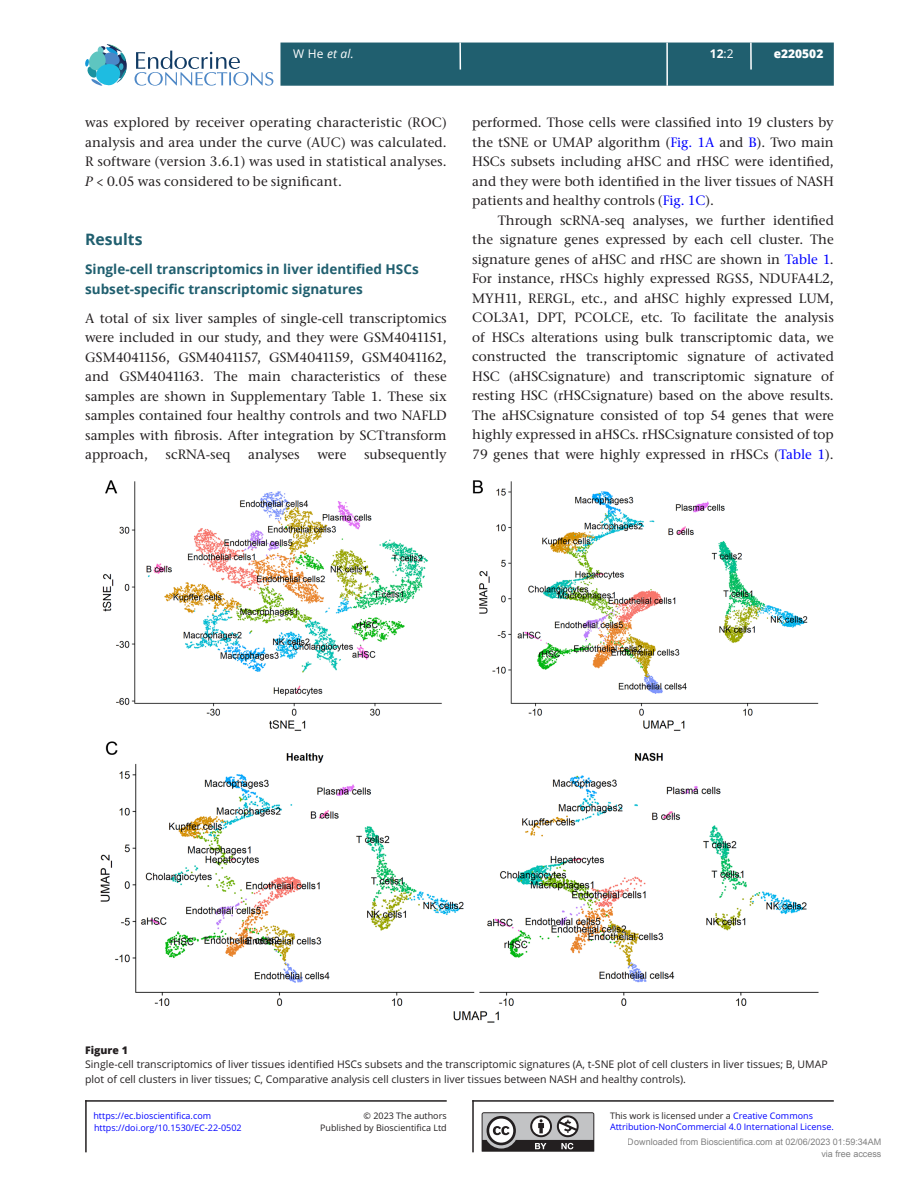
<style>
.page{position:relative;width:919px;height:1187px;background:#fff}
.page>*{position:absolute;margin:0;border:0;box-sizing:border-box;transform-origin:0 0}
.t1{font:700 15.75px "Open Sans";color:#205f6f}
.TXT{font:500 13.5px/19.5px "Stone Serif ITC Pro";color:#231f20;text-align:justify}
.TXI{font:500 13.5px/19.5px "Stone Serif ITC Pro";color:#231f20;text-align:justify}
.H2-H1{font:700 13.5px/19.5px "Open Sans";color:#205f6f}
.t2{font:italic 12px "Open Sans";color:#fff}
.t3{font:800 12px "Open Sans";color:#fff}
.t4{font:700 12px "Open Sans";color:#fff}
.FC{font:10.5px/14.7px "Open Sans";color:#231f20}
.FC-2{font:800 10.5px "Open Sans";color:#231f20}
.t5{font:9px "Open Sans";color:#00f}
.t6{font:9px/11.6px "Open Sans";color:#231f20;text-align:right}
.t7{font:9px/12px "Arial";color:rgb(0 0 0/.5);text-align:right}
.s1{font-style:normal}
.s2{font-weight:400}
.s3{font-style:italic}
.s4{color:#00f}
</style>
<div class="page">
<div style="left:280px;top:43px;width:553px;height:43px;background:#205f6f;border:2px solid #205f6f"></div>
<svg style="left:750px;top:43px;width:1px;height:27px"></svg>
<hr style="left:459px;top:43px;width:2px;height:27px;background:#fff">
<svg style="left:134px;top:51px;width:139px;height:35px"></svg>
<svg style="left:85px;top:44px;width:42px;height:42px"></svg>
<hr style="left:666px;top:43px;width:2px;height:43px;background:#fff">
<img style="left:100px;top:480px;width:718px;height:543px">
<svg style="left:481px;top:1112px;width:113px;height:39px;background:#8c8b8c"></svg>
<hr style="left:472px;top:1100px;width:361px;height:1px;background:#231f20">
<hr style="left:472px;top:1100px;width:1px;height:52px;background:#231f20">
<hr style="left:85px;top:1100px;width:361px;height:1px;background:#231f20">
<hr style="left:85px;top:1100px;width:2px;height:52px;background:#231f20">
<p class="t2" style="left:293px;top:46px;width:62px"><span class="s1">W He</span> et al.</p>
<p class="t3" style="left:773px;top:45px;width:51px">e220502</p>
<p class="t4" style="left:709px;top:46px;width:25px">12<span class="s2">:2</span></p>
<p class="TXT" style="left:85px;top:113px;width:363px">was explored by receiver operating characteristic (ROC) analysis and area under the curve (AUC) was calculated.<br>R software (version 3.6.1) was used in statistical analyses.<br><span class="s3">P</span> &lt; 0.05 was considered to be significant.</p>
<h1 class="t1" style="left:85px;top:228px;width:59px">Results</h1>
<p class="H2-H1" style="left:85px;top:259px;width:335px">Single-cell transcriptomics in liver identified HSCs subset-specific transcriptomic signatures</p>
<p class="TXT" style="left:85px;top:308px;width:363px">A total of six liver samples of single-cell transcriptomics were included in our study, and they were GSM4041151, GSM4041156, GSM4041157, GSM4041159, GSM4041162, and GSM4041163. The main characteristics of these samples are shown in Supplementary Table 1. These six samples contained four healthy controls and two NAFLD samples with fibrosis. After integration by SCTtransform approach,</p>
<p class="TXT" style="left:166px;top:445px;width:66px">scRNA-seq</p>
<p class="TXT" style="left:248px;top:445px;width:53px">analyses</p>
<p class="TXT" style="left:317px;top:445px;width:30px">were</p>
<p class="TXT" style="left:364px;top:445px;width:84px">subsequently</p>
<p class="TXT" style="left:472px;top:113px;width:363px">performed. Those cells were classified into 19 clusters by the tSNE or UMAP algorithm (<span class="s4">Fig. 1A</span> and <span class="s4">B</span>). Two main HSCs subsets including aHSC and rHSC were identified, and they were both identified in the liver tissues of NASH patients and healthy controls (<span class="s4">Fig. 1C</span>).</p>
<p class="TXI" style="left:472px;top:210px;width:363px;text-indent:26px">Through scRNA-seq analyses, we further identified the signature genes expressed by each cell cluster. The signature genes of aHSC and rHSC are shown in <span class="s4">Table 1</span>.<br>For instance, rHSCs highly expressed RGS5, NDUFA4L2, MYH11, RERGL, etc., and aHSC highly expressed LUM, COL3A1, DPT, PCOLCE, etc. To facilitate the analysis of HSCs alterations using bulk transcriptomic data, we constructed the transcriptomic signature of activated HSC (aHSCsignature) and transcriptomic signature of resting HSC (rHSCsignature) based on the above results.<br>The aHSCsignature consisted of top 54 genes that were highly expressed in aHSCs. rHSCsignature consisted of top 79 genes that were highly expressed in rHSCs (<span class="s4">Table 1</span>).</p>
<p class="FC-2" style="left:85px;top:1041px;width:44px">Figure 1</p>
<p class="FC" style="left:85px;top:1056px;width:744px">Single-cell transcriptomics of liver tissues identified HSCs subsets and the transcriptomic signatures (A, t-SNE plot of cell clusters in liver tissues; B, UMAP plot of cell clusters in liver tissues; C, Comparative analysis cell clusters in liver tissues between NASH and healthy controls).</p>
<p class="t6" style="left:610px;top:1109px;width:204px">This work is licensed under a <span class="s4">Creative Commons</span></p>
<p class="t5" style="left:94px;top:1121px;width:149px">https://doi.org/10.1530/EC-22-0502</p>
<p class="t5" style="left:610px;top:1120px;width:225px">Attribution-NonCommercial 4.0 International License.</p>
<p class="t5" style="left:93px;top:1109px;width:119px">https://ec.bioscientifica.com</p>
<p class="t6" style="left:320px;top:1109px;width:128px">© 2023 The authors<br>Published by Bioscientifica Ltd</p>
<p class="t7" style="left:627px;top:1135px;width:255px">Downloaded from Bioscientifica.com at 02/06/2023 01:59:34AM via free access</p>
</div>
